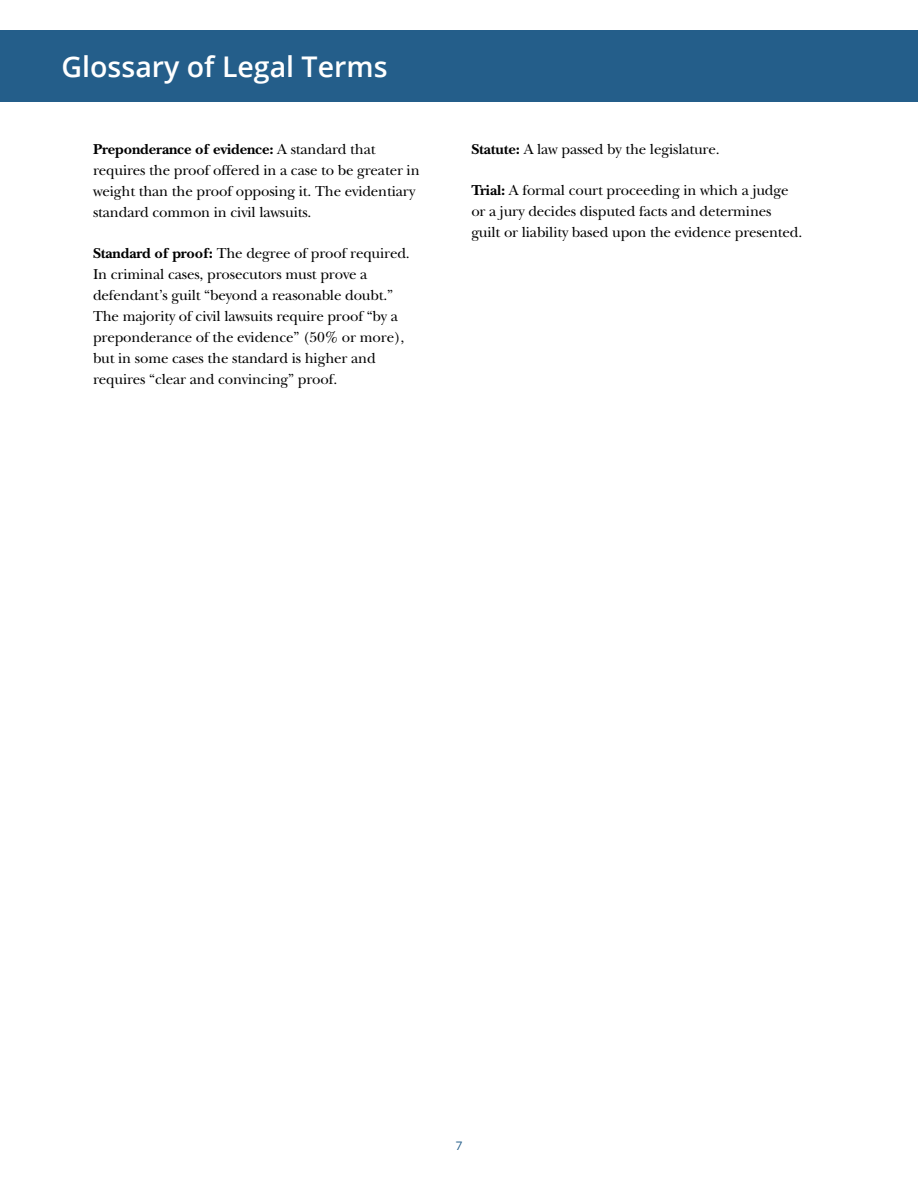
<style>
.page{position:relative;width:918px;height:1188px;background:#fff}
.page>*{position:absolute;margin:0;border:0;box-sizing:border-box;transform-origin:0 0}
.t1{font:600 28.5px "Open Sans";color:#fff}
.t2{font:15px/21px "New Baskerville Std";letter-spacing:-.01em;color:#000}
.t3{font:12px "Gotham";color:#245e8a}
.s1{font-weight:700}
</style>
<div class="page">
<div style="left:0;top:30px;width:918px;height:71px;background:#245e8a"></div>
<h1 class="t1" style="left:62px;top:47px;width:328px">Glossary of Legal Terms</h1>
<p class="t2" style="left:93px;top:139px;width:328px"><span class="s1">Preponderance of evidence:</span> A standard that requires the proof offered in a case to be greater in weight than the proof opposing it. The evidentiary standard common in civil lawsuits.</p>
<p class="t2" style="left:93px;top:243px;width:318px"><span class="s1">Standard of proof:</span> The degree of proof required.<br>In criminal cases, prosecutors must prove a defendant’s guilt “beyond a reasonable doubt.” The majority of civil lawsuits require proof “by a preponderance of the evidence” (50% or more), but in some cases the standard is higher and requires “clear and convincing” proof.</p>
<p class="t2" style="left:471px;top:139px;width:250px"><span class="s1">Statute:</span> A law passed by the legislature.</p>
<p class="t2" style="left:471px;top:180px;width:333px"><span class="s1">Trial:</span> A formal court proceeding in which a judge or a jury decides disputed facts and determines guilt or liability based upon the evidence presented.</p>
<p class="t3" style="left:455px;top:1139px;width:9px">7</p>
</div>
